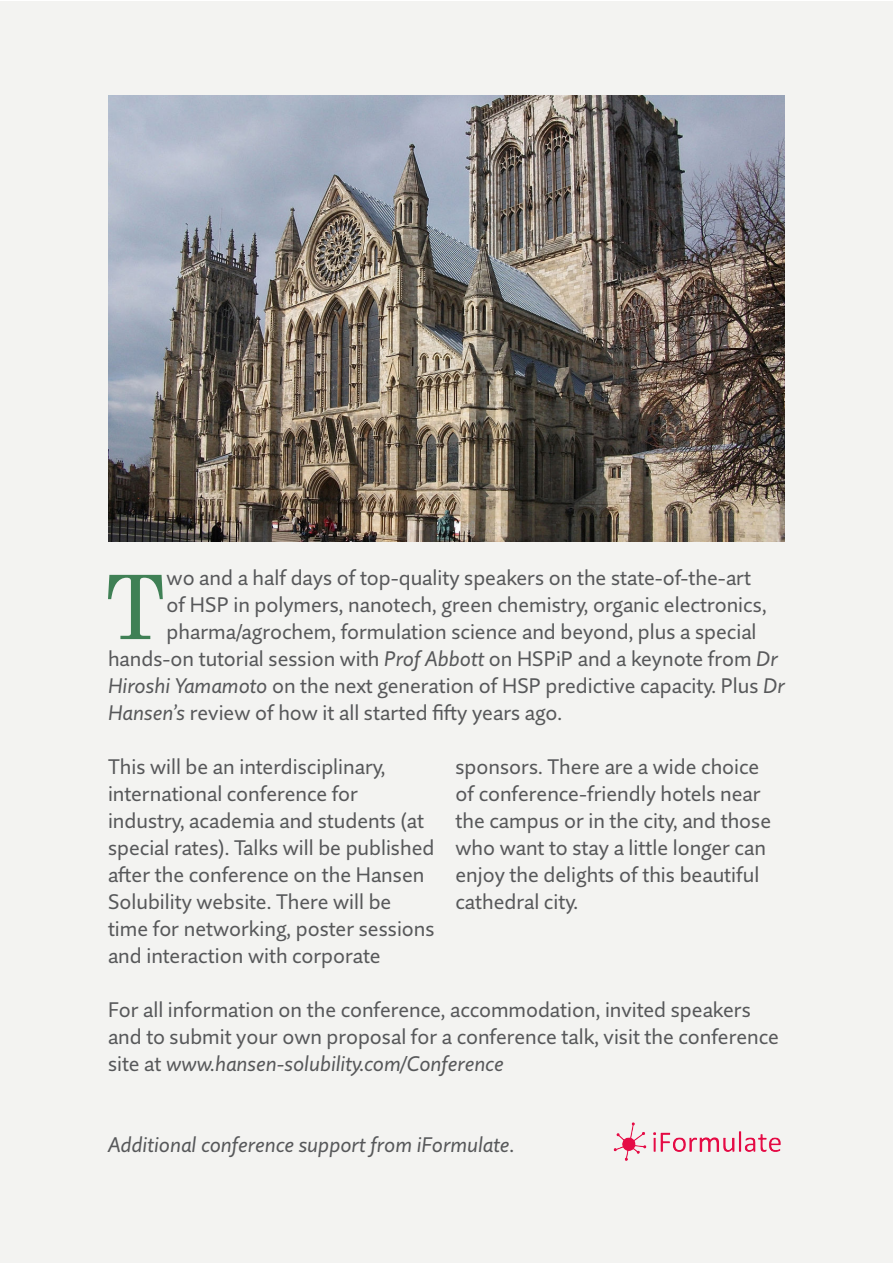
<style>
.page{position:relative;width:893px;height:1263px;background:#fff}
.page>*{position:absolute;margin:0;border:0;box-sizing:border-box;transform-origin:0 0}
.t1{font:88.95px "Century Schoolbook Std";color:#3f8055}
.t2{font:21px/27px "Quire Sans Pro";color:#57585a}
.t3{font:italic 21px "Quire Sans Pro";color:#57585a}
.s1{font-style:italic}
.s2{font-style:normal}
</style>
<div class="page">
<div style="left:0;top:1px;width:892px;height:1262px;background:#f3f3f1"></div>
<img style="left:108px;top:96px;width:677px;height:445px">
<img style="left:613px;top:1122px;width:168px;height:39px">
<h1 class="t1" style="left:106px;top:551px;width:61px">T</h1>
<p class="t2" style="left:167px;top:564px;width:586px">wo and a half days of top-quality speakers on the state-of-the-art</p>
<p class="t2" style="left:167px;top:591px;width:602px">of HSP in polymers, nanotech, green chemistry, organic electronics,</p>
<p class="t2" style="left:167px;top:618px;width:591px">pharma/agrochem, formulation science and beyond, plus a special</p>
<p class="t2" style="left:108px;top:645px;width:671px">hands-on tutorial session with <span class="s1">Prof Abbott</span> on HSPiP and a keynote from <span class="s1">Dr</span></p>
<p class="t2" style="left:108px;top:672px;width:678px"><span class="s1">Hiroshi Yamamoto</span> on the next generation of HSP predictive capacity. Plus <span class="s1">Dr</span></p>
<p class="t2" style="left:108px;top:699px;width:455px"><span class="s1">Hansen’s</span> review of how it all started fifty years ago.</p>
<p class="t2" style="left:108px;top:753px;width:328px">This will be an interdisciplinary, international conference for industry, academia and students (at special rates). Talks will be published after the conference on the Hansen Solubility website. There will be time for networking, poster sessions and interaction with corporate</p>
<p class="t2" style="left:455px;top:753px;width:317px">sponsors. There are a wide choice of conference-friendly hotels near the campus or in the city, and those who want to stay a little longer can enjoy the delights of this beautiful cathedral city.</p>
<p class="t2" style="left:108px;top:996px;width:672px">For all information on the conference, accommodation, invited speakers and to submit your own proposal for a conference talk, visit the conference site at <span class="s1">www.hansen-solubility.com/Conference</span></p>
<p class="t3" style="left:108px;top:1132px;width:408px">Additional conference support from iFormulate<span class="s2">.</span></p>
</div>
